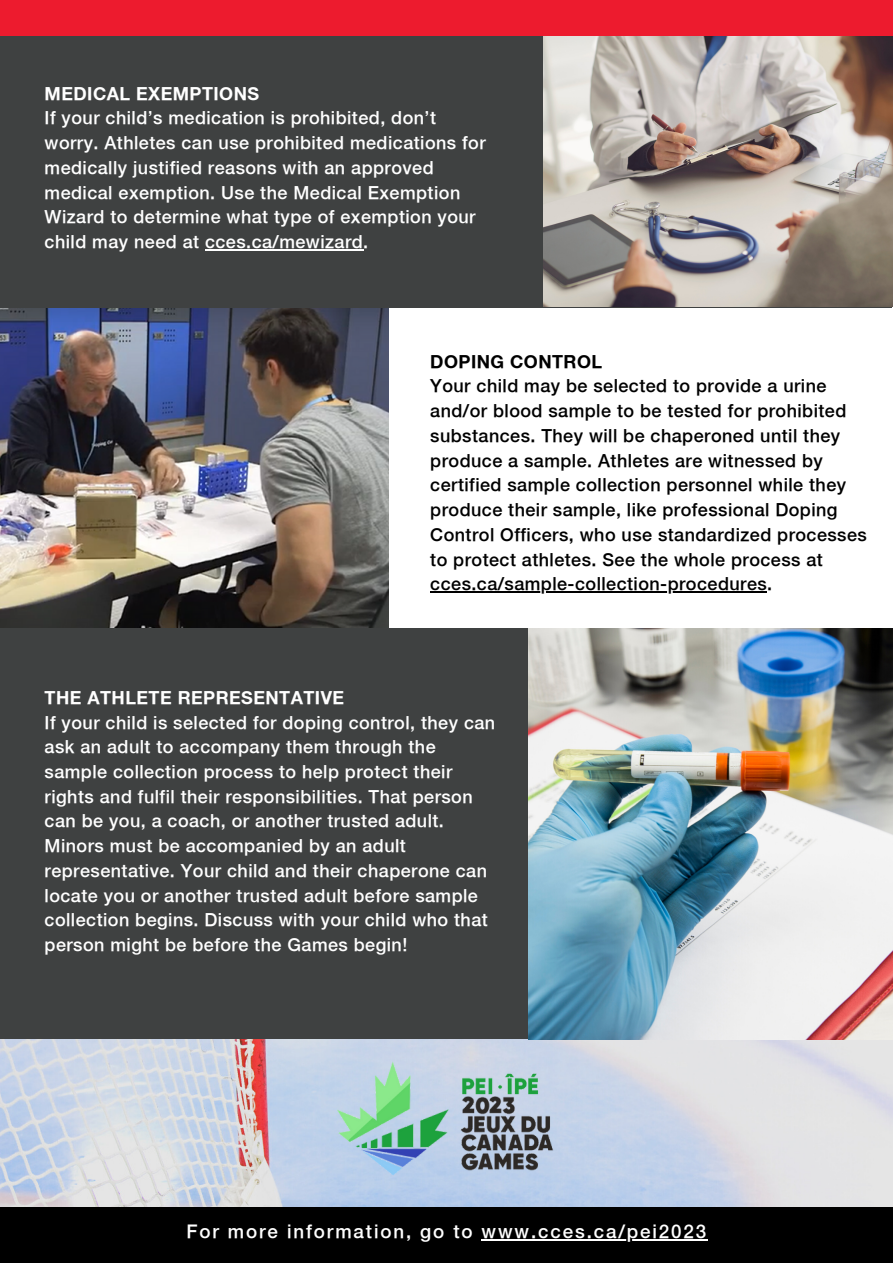
<style>
.page{position:relative;width:893px;height:1264px;background:#fff}
.page>*{position:absolute;margin:0;border:0;box-sizing:border-box;transform-origin:0 0}
.t1{font:500 18.75px "Helvetica Neue";letter-spacing:.1em;color:#fff}
.t2{font:500 18px/24.8px "Helvetica Neue";letter-spacing:.025em;color:#fff}
.t3{font:500 18px/24.8px "Helvetica Neue";letter-spacing:.025em;color:#000}
.t4{font:700 18px "Helvetica Neue";letter-spacing:.025em;color:#fff}
.t5{font:700 18px "Helvetica Neue";letter-spacing:.025em;color:#000}
</style>
<div class="page">
<img style="left:0;top:308px;width:388px;height:320px">
<div style="left:0;top:28px;width:891px;height:280px;background:#3f4141"></div>
<img style="left:0;top:1038px;width:892px;height:168px">
<div style="left:0;top:628px;width:892px;height:410px;background:#3f4141"></div>
<img style="left:337px;top:1061px;width:218px;height:115px">
<img style="left:544px;top:35px;width:348px;height:271px">
<div style="left:0;top:0;width:892px;height:35px;background:#ed1b2e"></div>
<img style="left:529px;top:628px;width:363px;height:411px">
<hr style="left:205px;top:249px;width:158px;height:1px;background:#fff">
<hr style="left:430px;top:591px;width:337px;height:1px;background:#000">
<div style="left:0;top:1206px;width:892px;height:56px;background:#000"></div>
<hr style="left:481px;top:1239px;width:227px;height:1px;background:#fff">
<p class="t4" style="left:45px;top:82px;width:216px">MEDICAL EXEMPTIONS</p>
<p class="t2" style="left:45px;top:105px;width:442px">If your child’s medication is prohibited, don’t worry. Athletes can use prohibited medications for medically justified reasons with an approved medical exemption. Use the Medical Exemption Wizard to determine what type of exemption your child may need at cces.ca/mewizard.</p>
<p class="t5" style="left:430px;top:350px;width:173px">DOPING CONTROL</p>
<p class="t3" style="left:430px;top:373px;width:438px">Your child may be selected to provide a urine and/or blood sample to be tested for prohibited substances. They will be chaperoned until they produce a sample. Athletes are witnessed by certified sample collection personnel while they produce their sample, like professional Doping Control Officers, who use standardized processes to protect athletes. See the whole process at cces.ca/sample-collection-procedures.</p>
<p class="t4" style="left:45px;top:686px;width:301px">THE ATHLETE REPRESENTATIVE</p>
<p class="t2" style="left:45px;top:709px;width:452px">If your child is selected for doping control, they can ask an adult to accompany them through the sample collection process to help protect their rights and fulfil their responsibilities. That person can be you, a coach, or another trusted adult.<br>Minors must be accompanied by an adult representative. Your child and their chaperone can locate you or another trusted adult before sample collection begins. Discuss with your child who that person might be before the Games begin!</p>
<p class="t1" style="left:186px;top:1220px;width:521px">For more information, go to www.cces.ca/pei2023</p>
</div>
